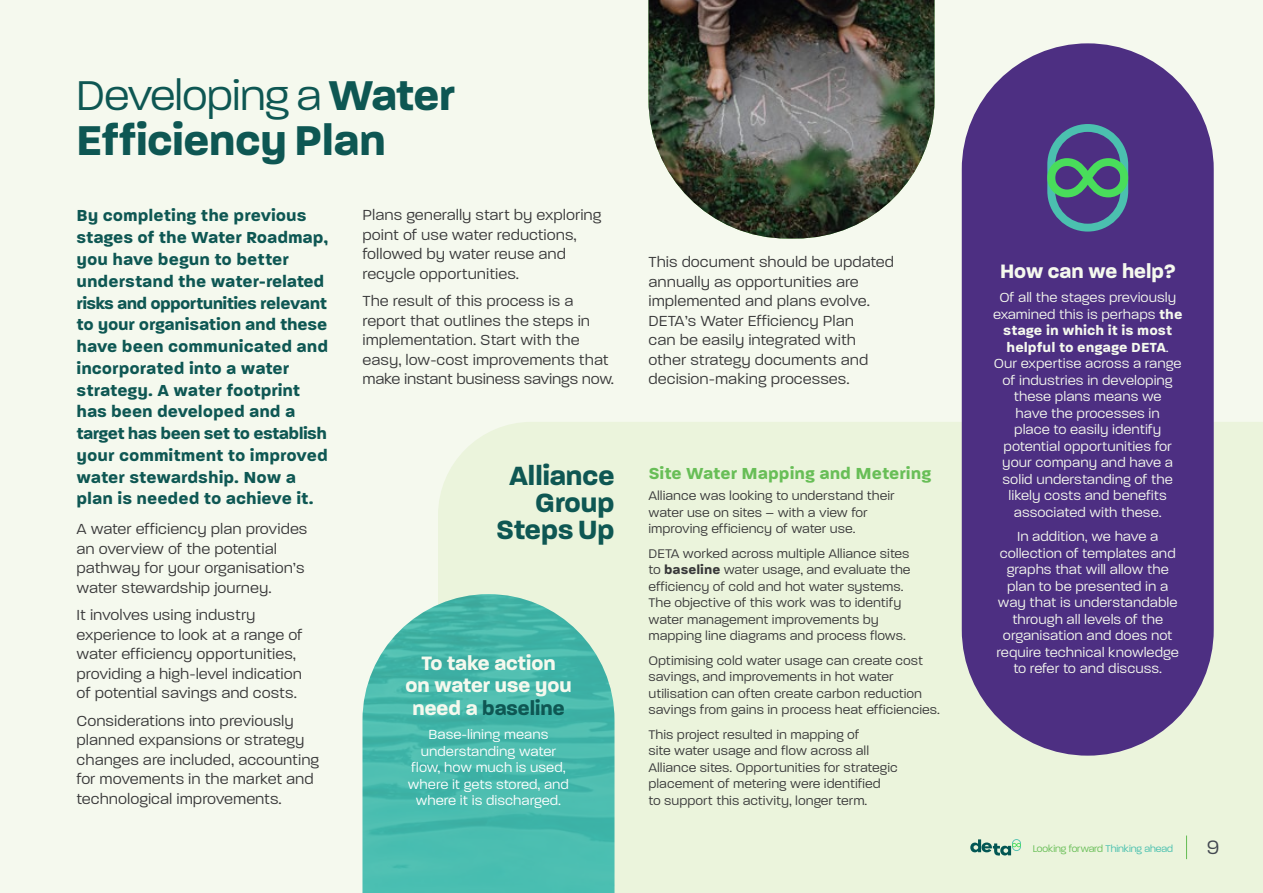
<style>
.page{position:relative;width:1263px;height:893px;background:#f5f9ee}
.page>*{position:absolute;margin:0;border:0;box-sizing:border-box;transform-origin:0 0}
.t1{font:700 45px/45px "Paralucent";color:#0e5753}
.t2{font:700 28.5px/27px "Paralucent";color:#0e5753;text-align:right}
.t3{font:700 21px/22.5px "Paralucent";color:#f5f9ee;text-align:center}
.t4{font:21px "Paralucent Text";color:#424750}
.t5{font:700 17.25px/21.8px "Paralucent Text";letter-spacing:-.005em;color:#0e5753}
.t6{font:700 17.25px "Paralucent Text";color:#68be57}
.t7{font:15.75px/19.5px "Paralucent Text";color:#383839}
.t8{font:14.25px/16.5px "Paralucent Text";color:#f5f9ee;text-align:center}
.t9{font:14.25px/16.5px "Paralucent Text";color:#fff;text-align:center}
.t10{font:13.5px/16.5px "Paralucent Text";color:#383839}
.t11{font:300 10.5px "Paralucent";letter-spacing:-.005em;color:#68be57}
.s1{font-weight:300}
.s2{color:#0e5753}
.s3{font-weight:700}
.s4{color:#45bfae}
</style>
<div class="page">
<img style="left:648px;top:0;width:286px;height:239px">
<div style="left:438px;top:422px;width:825px;height:471px;background:#ebf4dc"></div>
<div style="left:962px;top:43px;width:252px;height:713px;background:#4d2f82;border-radius:126px"></div>
<svg style="left:1047px;top:124px;width:81px;height:108px"></svg>
<img style="left:362px;top:594px;width:252px;height:299px">
<svg style="left:1186px;top:835px;width:1px;height:24px"></svg>
<svg style="left:970px;top:839px;width:51px;height:17px"></svg>
<h1 class="t1" style="left:77px;top:73px;width:380px"><span class="s1">Developing a</span> Water<br>Efficiency Plan</h1>
<p class="t5" style="left:77px;top:205px;width:253px">By completing the previous stages of the Water Roadmap, you have begun to better understand the water-related risks and opportunities relevant to your organisation and these have been communicated and incorporated into a water strategy. A water footprint has been developed and a target has been set to establish your commitment to improved water stewardship. Now a plan is needed to achieve it.</p>
<p class="t7" style="left:77px;top:519px;width:232px">A water efficiency plan provides an overview of the potential pathway for your organisation’s water stewardship journey.</p>
<p class="t7" style="left:77px;top:605px;width:228px">It involves using industry experience to look at a range of water efficiency opportunities, providing a high-level indication of potential savings and costs.</p>
<p class="t7" style="left:77px;top:711px;width:244px">Considerations into previously planned expansions or strategy changes are included, accounting for movements in the market and technological improvements.</p>
<p class="t7" style="left:362px;top:205px;width:240px">Plans generally start by exploring point of use water reductions, followed by water reuse and recycle opportunities.</p>
<p class="t7" style="left:362px;top:291px;width:253px">The result of this process is a report that outlines the steps in implementation. Start with the easy, low-cost improvements that make instant business savings now.</p>
<h2 class="t2" style="left:496px;top:462px;width:120px">Alliance<br>Group<br>Steps Up</h2>
<h3 class="t3" style="left:405px;top:652px;width:168px">To take action<br>on water use you need a <span class="s2">baseline</span></h3>
<p class="t9" style="left:408px;top:726px;width:163px">Base-lining means understanding water flow, how much is used, where it gets stored, and where it is discharged.</p>
<p class="t7" style="left:648px;top:252px;width:247px">This document should be updated annually as opportunities are implemented and plans evolve.<br>DETA’s Water Efficiency Plan<br>can be easily integrated with other strategy documents and decision-making processes.</p>
<p class="t6" style="left:648px;top:463px;width:284px">Site Water Mapping and Metering</p>
<p class="t10" style="left:648px;top:488px;width:248px">Alliance was looking to understand their water use on sites – with a view for improving efficiency of water use.</p>
<p class="t10" style="left:648px;top:545px;width:264px">DETA worked across multiple Alliance sites to <span class="s3">baseline</span> water usage, and evaluate the efficiency of cold and hot water systems.<br>The objective of this work was to identify water management improvements by mapping line diagrams and process flows.</p>
<p class="t10" style="left:648px;top:652px;width:293px">Optimising cold water usage can create cost savings, and improvements in hot water utilisation can often create carbon reduction savings from gains in process heat efficiencies.</p>
<p class="t10" style="left:648px;top:726px;width:251px">This project resulted in mapping of<br>site water usage and flow across all Alliance sites. Opportunities for strategic placement of metering were identified<br>to support this activity, longer term.</p>
<h3 class="t3" style="left:1000px;top:260px;width:177px">How can we help?</h3>
<p class="t8" style="left:993px;top:290px;width:191px">Of all the stages previously examined this is perhaps <span class="s3">the stage in which it is most helpful to engage DETA</span>.<br>Our expertise across a range of industries in developing these plans means we<br>have the processes in<br>place to easily identify potential opportunities for your company and have a solid understanding of the likely costs and benefits associated with these.</p>
<p class="t8" style="left:997px;top:528px;width:184px">In addition, we have a collection of templates and graphs that will allow the plan to be presented in a way that is understandable through all levels of the organisation and does not require technical knowledge to refer to and discuss.</p>
<p class="t11" style="left:1033px;top:842px;width:142px">Looking forward <span class="s4">Thinking ahead</span></p>
<h3 class="t4" style="left:1207px;top:834px;width:14px">9</h3>
</div>
